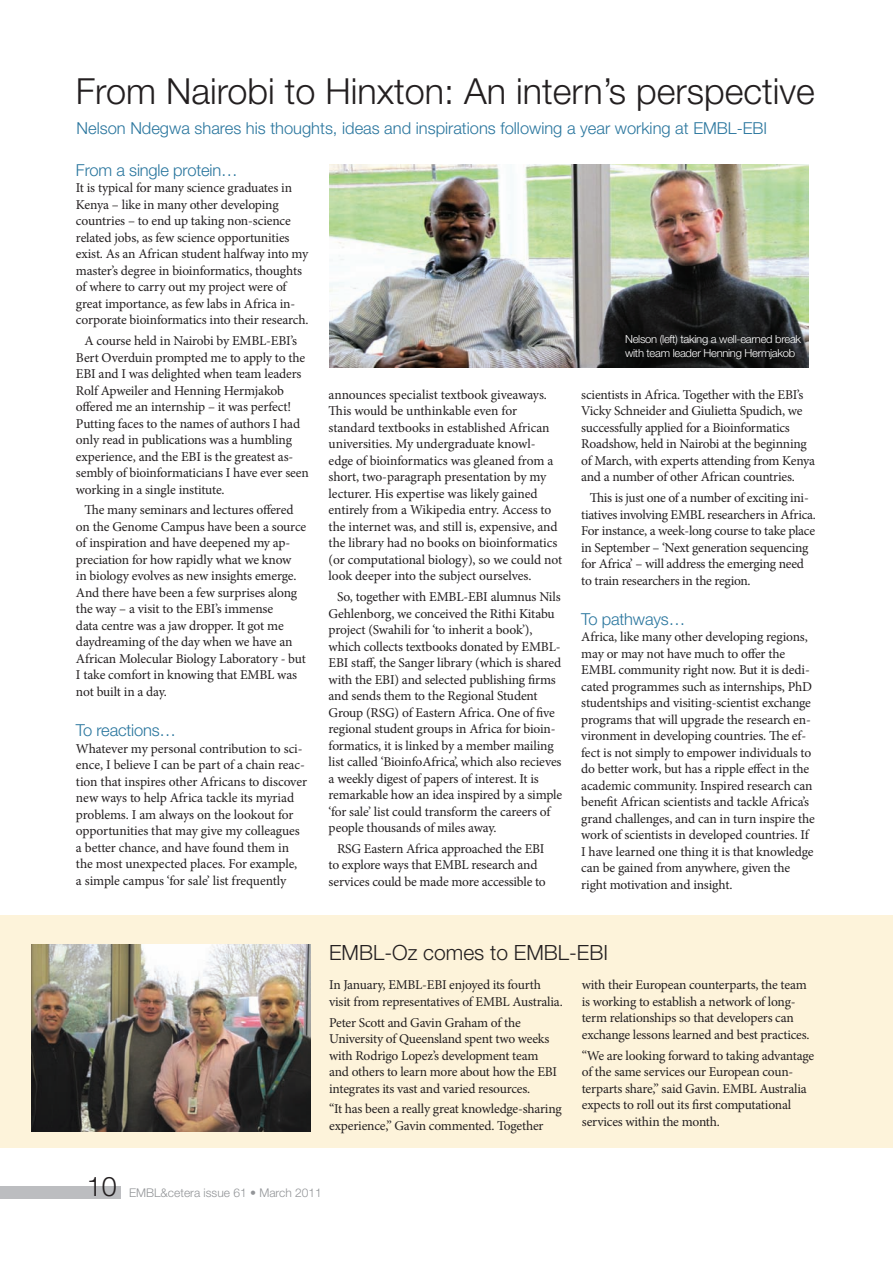
<style>
.page{position:relative;width:893px;height:1263px;background:#fff}
.page>*{position:absolute;margin:0;border:0;box-sizing:border-box;transform-origin:0 0}
.t1{font:300 36px "Helvetica Neue LT Pro";color:#231f20}
.t2{font:300 27px "Helvetica Neue LT Pro";color:#231f20}
.t3{font:300 21px "Helvetica Neue LT Pro";color:#231f20}
.t4{font:300 16.5px "Helvetica Neue LT Pro";color:#2a769e}
.t5{font:13.5px/16.5px "Minion Pro";letter-spacing:-.015em;color:#231f20}
.t6{font:300 12px "Helvetica Neue LT Pro";color:#939598}
.t7{font:300 11.1px/14.1px "Helvetica Neue LT Pro";letter-spacing:-.025em;color:#fff}
</style>
<div class="page">
<div style="left:0;top:1186px;width:121px;height:13px;background:#bcbdc0"></div>
<img style="left:329px;top:164px;width:479px;height:204px">
<div style="left:0;top:916px;width:893px;height:232px;background:#fdf3da"></div>
<img style="left:32px;top:944px;width:279px;height:187px">
<h1 class="t1" style="left:76px;top:69px;width:740px">From Nairobi to Hinxton: An intern’s perspective</h1>
<p class="t4" style="left:77px;top:118px;width:692px">Nelson Ndegwa shares his thoughts, ideas and inspirations following a year working at EMBL-EBI</p>
<p class="t4" style="left:76px;top:160px;width:163px">From a single protein…</p>
<p class="t5" style="left:76px;top:180px;width:234px">It is typical for many science graduates in Kenya – like in many other developing countries – to end up taking non-science related jobs, as few science opportunities exist. As an African student halfway into my master’s degree in bioinformatics, thoughts of where to carry out my project were of great importance, as few labs in Africa in&shy;corporate bioinformatics into their research.</p>
<p class="t5" style="left:76px;top:333px;width:234px;text-indent:9px">A course held in Nairobi by EMBL-EBI’s Bert Overduin prompted me to apply to the EBI and I was delighted when team leaders Rolf Apweiler and Henning Hermjakob offered me an internship – it was perfect!<br>Putting faces to the names of authors I had only read in publications was a humbling experience, and the EBI is the greatest as&shy;sembly of bioinformaticians I have ever seen working in a single institute.</p>
<p class="t5" style="left:76px;top:502px;width:232px;text-indent:9px">The many seminars and lectures offered on the Genome Campus have been a source of inspiration and have deepened my ap&shy;preciation for how rapidly what we know<br>in biology evolves as new insights emerge.<br>And there have been a few surprises along the way – a visit to the EBI’s immense<br>data centre was a jaw dropper. It got me daydreaming of the day when we have an African Molecular Biology Laboratory - but I take comfort in knowing that EMBL was not built in a day.</p>
<p class="t4" style="left:76px;top:720px;width:102px">To reactions…</p>
<p class="t5" style="left:76px;top:740px;width:233px">Whatever my personal contribution to sci&shy;ence, I believe I can be part of a chain reac&shy;tion that inspires other Africans to discover new ways to help Africa tackle its myriad problems. I am always on the lookout for opportunities that may give my colleagues a better chance, and have found them in the most unexpected places. For example,<br>a simple campus ‘for sale’ list frequently</p>
<p class="t5" style="left:329px;top:386px;width:235px">announces specialist textbook giveaways.<br>This would be unthinkable even for standard textbooks in established African universities. My undergraduate knowl&shy;edge of bioinformatics was gleaned from a short, two-paragraph presentation by my lecturer. His expertise was likely gained entirely from a Wikipedia entry. Access to the internet was, and still is, expensive, and the library had no books on bioinformatics (or computational biology), so we could not look deeper into the subject ourselves.</p>
<p class="t5" style="left:329px;top:589px;width:235px;text-indent:9px">So, together with EMBL-EBI alumnus Nils Gehlenborg, we conceived the Rithi Kitabu project (Swahili for ‘to inherit a book’), which collects textbooks donated by EMBL-EBI staff, the Sanger library (which is shared with the EBI) and selected publishing firms and sends them to the Regional Student Group (RSG) of Eastern Africa. One of five regional student groups in Africa for bioin&shy;formatics, it is linked by a member mailing list called ‘BioinfoAfrica’, which also recieves a weekly digest of papers of interest. It is remarkable how an idea inspired by a simple ‘for sale’ list could transform the careers of people thousands of miles away.</p>
<p class="t5" style="left:329px;top:840px;width:219px;text-indent:9px">RSG Eastern Africa approached the EBI to explore ways that EMBL research and services could be made more accessible to</p>
<p class="t7" style="left:625px;top:331px;width:178px">Nelson (left) taking a well-earned break with team leader Henning Hermjakob</p>
<p class="t5" style="left:581px;top:386px;width:235px">scientists in Africa. Together with the EBI’s Vicky Schneider and Giulietta Spudich, we successfully applied for a Bioinformatics Roadshow, held in Nairobi at the beginning of March, with experts attending from Kenya and a number of other African countries.</p>
<p class="t5" style="left:581px;top:490px;width:236px;text-indent:9px">This is just one of a number of exciting ini&shy;tiatives involving EMBL researchers in Africa.<br>For instance, a week-long course to take place in September – ‘Next generation sequencing for Africa’ – will address the emerging need to train researchers in the region.</p>
<p class="t4" style="left:581px;top:609px;width:105px">To pathways…</p>
<p class="t5" style="left:581px;top:629px;width:235px">Africa, like many other developing regions, may or may not have much to offer the EMBL community right now. But it is dedi&shy;cated programmes such as internships, PhD studentships and visiting-scientist exchange programs that will upgrade the research en&shy;vironment in developing countries. The ef&shy;fect is not simply to empower individuals to do better work, but has a ripple effect in the academic community. Inspired research can benefit African scientists and tackle Africa’s grand challenges, and can in turn inspire the work of scientists in developed countries. If I have learned one thing it is that knowledge can be gained from anywhere, given the right motivation and insight.</p>
<h3 class="t3" style="left:329px;top:939px;width:280px">EMBL-Oz comes to EMBL-EBI</h3>
<p class="t5" style="left:329px;top:977px;width:235px">In January, EMBL-EBI enjoyed its fourth visit from representatives of EMBL Australia.</p>
<p class="t5" style="left:329px;top:1014px;width:229px">Peter Scott and Gavin Graham of the University of Queensland spent two weeks with Rodrigo Lopez’s development team and others to learn more about how the EBI integrates its vast and varied resources.</p>
<p class="t5" style="left:329px;top:1101px;width:234px">“It has been a really great knowledge-sharing experience,” Gavin commented. Together</p>
<p class="t5" style="left:582px;top:977px;width:229px">with their European counterparts, the team is working to establish a network of long&shy;term relationships so that developers can exchange lessons learned and best practices.</p>
<p class="t5" style="left:582px;top:1047px;width:234px">“We are looking forward to taking advantage of the same services our European coun&shy;terparts share,” said Gavin. EMBL Australia expects to roll out its first computational services within the month.</p>
<h2 class="t2" style="left:87px;top:1169px;width:32px">10</h2>
<p class="t6" style="left:129px;top:1185px;width:194px">EMBL&amp;cetera issue 61 • March 2011</p>
</div>
